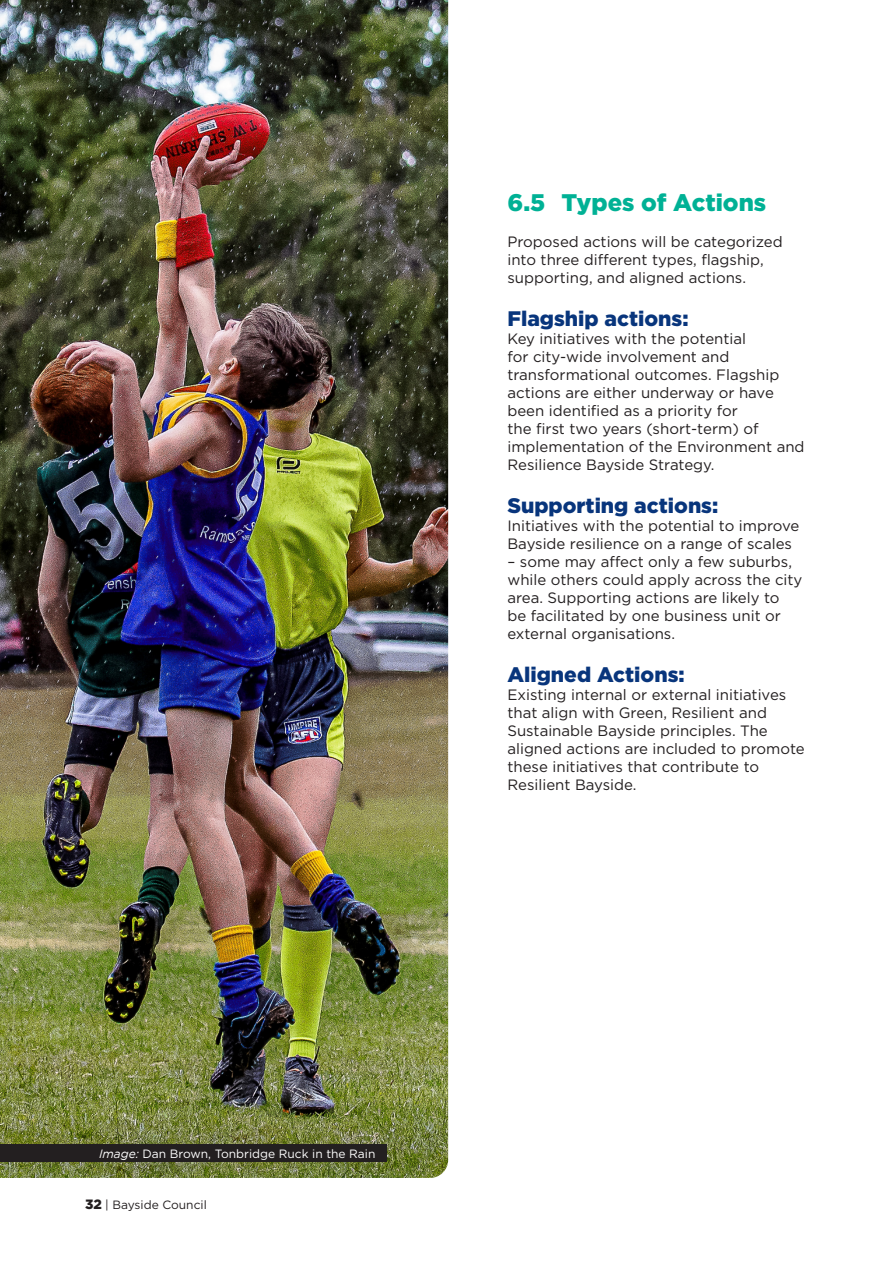
<style>
.page{position:relative;width:893px;height:1263px;background:#fff}
.page>*{position:absolute;margin:0;border:0;box-sizing:border-box;transform-origin:0 0}
.t1{font:900 24px "Gotham";color:#00b195}
.t2{font:900 21px "Gotham";color:#08357c}
.t3{font:15px/18px "Gotham";color:#231f20}
.t4{font:12px "Gotham";color:#fff}
.t5{font:12px "Gotham";color:#231f20}
.s1{font-style:italic}
.s2{font-weight:900;font-size:13.5px}
</style>
<div class="page">
<img style="left:0;top:0;width:448px;height:1178px">
<div style="left:0;top:1144px;width:386px;height:18px;background:#231f20"></div>
<p class="t1" style="left:507px;top:186px;width:260px">6.5 Types of Actions</p>
<p class="t3" style="left:507px;top:232px;width:277px">Proposed actions will be categorized into three different types, flagship, supporting, and aligned actions.</p>
<p class="t2" style="left:507px;top:304px;width:183px">Flagship actions:</p>
<p class="t3" style="left:507px;top:329px;width:299px">Key initiatives with the potential<br>for city-wide involvement and transformational outcomes. Flagship actions are either underway or have been identified as a priority for<br>the first two years (short-term) of implementation of the Environment and Resilience Bayside Strategy.</p>
<p class="t2" style="left:507px;top:491px;width:212px">Supporting actions:</p>
<p class="t3" style="left:507px;top:516px;width:293px">Initiatives with the potential to improve<br>Bayside resilience on a range of scales</p>
<p class="t3" style="left:507px;top:552px;width:297px">– some may affect only a few suburbs, while others could apply across the city area. Supporting actions are likely to<br>be facilitated by one business unit or external organisations.</p>
<p class="t2" style="left:507px;top:660px;width:179px">Aligned Actions:</p>
<p class="t3" style="left:507px;top:686px;width:299px">Existing internal or external initiatives that align with Green, Resilient and Sustainable Bayside principles. The aligned actions are included to promote these initiatives that contribute to Resilient Bayside.</p>
<p class="t4" style="left:99px;top:1146px;width:278px"><span class="s1">Image:</span> Dan Brown, Tonbridge Ruck in the Rain</p>
<p class="t5" style="left:85px;top:1197px;width:123px"><span class="s2">32</span> | Bayside Council</p>
</div>
